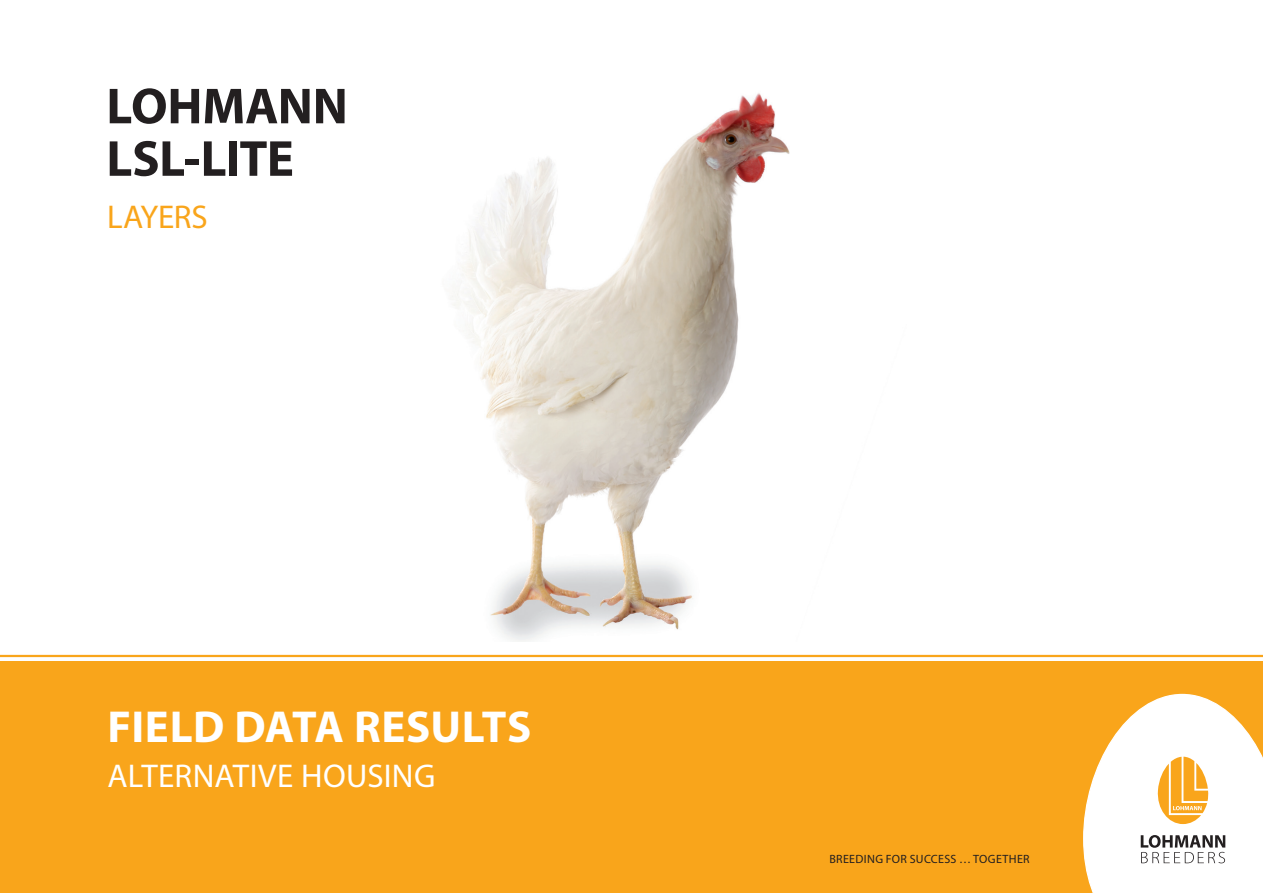
<style>
.page{position:relative;width:1263px;height:893px;background:#fff}
.page>*{position:absolute;margin:0;border:0;box-sizing:border-box;transform-origin:0 0}
.t1{font:700 51px/52.5px "Myriad Pro";letter-spacing:-.01em;color:#231f20}
.t2{font:700 45px "Myriad Pro";letter-spacing:.005em;color:#fff}
.t3{font:33px "Myriad Pro";letter-spacing:.01em;color:#fff}
.t4{font:33px "Myriad Pro";letter-spacing:-.005em;color:#f9a51b}
.t5{font:12px "Myriad Pro";letter-spacing:.03em;color:#231f20}
</style>
<div class="page">
<div style="left:0;top:661px;width:1263px;height:232px;background:#f9a51b"></div>
<hr style="left:0;top:655px;width:1263px;height:2px;background:#f9a51b">
<svg style="left:1083px;top:693px;width:180px;height:200px"></svg>
<img style="left:452px;top:93px;width:338px;height:548px">
<h1 class="t1" style="left:106px;top:78px;width:243px">LOHMANN<br>LSL-LITE</h1>
<h3 class="t4" style="left:107px;top:197px;width:102px">LAYERS</h3>
<h2 class="t2" style="left:108px;top:698px;width:425px">FIELD DATA RESULTS</h2>
<h3 class="t3" style="left:107px;top:756px;width:329px">ALTERNATIVE HOUSING</h3>
<p class="t5" style="left:829px;top:852px;width:202px">BREEDING FOR SUCCESS … TOGETHER</p>
</div>
